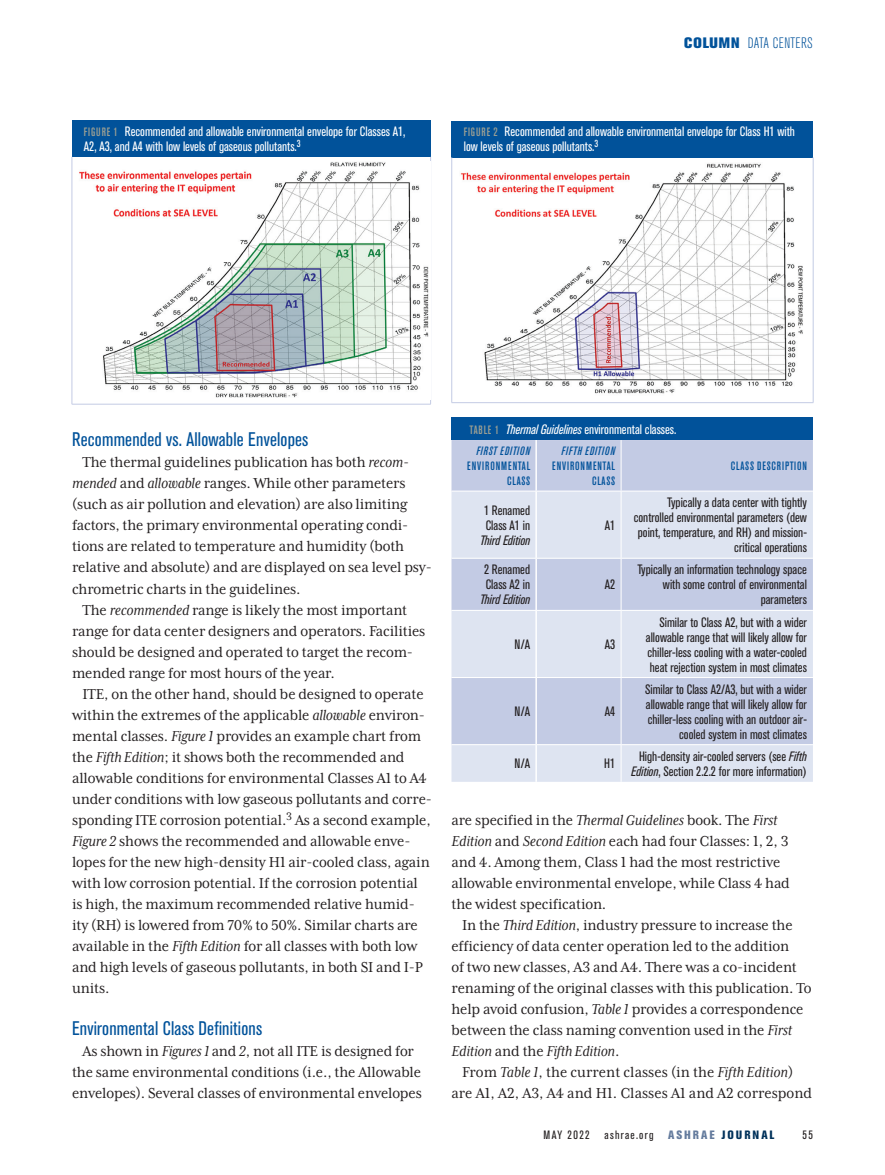
<style>
.page{position:relative;width:885px;height:1175px;background:#fff}
.page>*{position:absolute;margin:0;border:0;box-sizing:border-box;transform-origin:0 0}
.Subhead_1{font:condensed 19.5px "Akzidenz Grotesk BE";letter-spacing:.01em;color:#01529a}
.Text_Indent{font:16.5px/21px "Mrs Eaves XL Serif Nar OT";letter-spacing:-.01em;color:#231f20}
.t1{font:300 condensed 15px "Akzidenz Grotesk BE";letter-spacing:.02em;color:#01529a}
.Table_Text{font:condensed 13.5px/15px "Akzidenz Grotesk BE";color:#231f20;text-align:right}
.Figure_Photo_Header{font:condensed 13.5px/15px "Akzidenz Grotesk BE";color:#fff}
.Table_Header_Nested{font:condensed 13.5px "Akzidenz Grotesk BE";color:#fff}
.Table_Text-2{font:italic condensed 13.5px "Akzidenz Grotesk BE";color:#231f20}
.Table_Column_Header{font:500 condensed 12px/15px "Akzidenz Grotesk BE";letter-spacing:.07em;color:#01529a;text-align:right}
.t2{font:condensed 12px "Akzidenz Grotesk BE";letter-spacing:.105em;color:#231f20}
.s1{font-weight:500;font-size:12px;color:#9da093}
.s2{font-weight:800;font-stretch:normal}
.s3{font-style:italic}
.s4{font-weight:800;color:#647b9d}
.s5{font-weight:800;color:#00315a}
</style>
<div class="page">
<img style="left:460px;top:163px;width:343px;height:231px">
<div style="left:451px;top:121px;width:361px;height:36px;background:#01529a"></div>
<hr style="left:451px;top:157px;width:1px;height:245px;background:#c3cbe4">
<hr style="left:812px;top:157px;width:1px;height:245px;background:#c3cbe4">
<hr style="left:451px;top:402px;width:362px;height:1px;background:#c3cbe4">
<div style="left:72px;top:120px;width:358px;height:37px;background:#01529a"></div>
<hr style="left:72px;top:157px;width:1px;height:247px;background:#c3cbe4">
<hr style="left:430px;top:157px;width:1px;height:247px;background:#c3cbe4">
<hr style="left:72px;top:404px;width:358px;height:1px;background:#c3cbe4">
<img style="left:79px;top:162px;width:350px;height:236px">
<div style="left:451px;top:418px;width:361px;height:22px;background:#01529a"></div>
<div style="left:451px;top:440px;width:361px;height:50px;background:#c3cbe4"></div>
<svg style="left:451px;top:491px;width:361px;height:291px;background:#d3daeb"></svg>
<hr style="left:535px;top:440px;width:1px;height:50px;background:#fff">
<hr style="left:535px;top:491px;width:1px;height:67px;background:#fff">
<hr style="left:535px;top:558px;width:1px;height:52px;background:#fff">
<hr style="left:535px;top:610px;width:1px;height:67px;background:#fff">
<hr style="left:535px;top:678px;width:1px;height:66px;background:#fff">
<hr style="left:535px;top:745px;width:1px;height:37px;background:#fff">
<hr style="left:620px;top:440px;width:1px;height:50px;background:#fff">
<hr style="left:620px;top:491px;width:1px;height:67px;background:#fff">
<hr style="left:451px;top:558px;width:85px;height:1px;background:#fff">
<hr style="left:536px;top:558px;width:85px;height:1px;background:#fff">
<hr style="left:621px;top:558px;width:191px;height:1px;background:#fff">
<hr style="left:620px;top:558px;width:1px;height:52px;background:#fff">
<hr style="left:451px;top:610px;width:85px;height:1px;background:#fff">
<hr style="left:536px;top:610px;width:85px;height:1px;background:#fff">
<hr style="left:621px;top:610px;width:191px;height:1px;background:#fff">
<hr style="left:620px;top:610px;width:1px;height:67px;background:#fff">
<hr style="left:451px;top:677px;width:85px;height:1px;background:#fff">
<hr style="left:536px;top:677px;width:85px;height:1px;background:#fff">
<hr style="left:621px;top:677px;width:191px;height:1px;background:#fff">
<hr style="left:620px;top:678px;width:1px;height:66px;background:#fff">
<hr style="left:451px;top:744px;width:85px;height:1px;background:#fff">
<hr style="left:536px;top:744px;width:85px;height:1px;background:#fff">
<hr style="left:621px;top:744px;width:191px;height:1px;background:#fff">
<hr style="left:620px;top:745px;width:1px;height:37px;background:#fff">
<p class="Figure_Photo_Header" style="left:84px;top:124px;width:323px"><span class="s1">FIGURE 1</span> Recommended and allowable environmental envelope for Classes A1,<br>A2, A3, and A4 with low levels of gaseous pollutants.<sup>3</sup></p>
<p class="t1" style="left:684px;top:35px;width:130px"><span class="s2">COLUMN</span> DATA CENTERS</p>
<p class="Figure_Photo_Header" style="left:463px;top:124px;width:332px"><span class="s1">FIGURE 2</span> Recommended and allowable environmental envelope for Class H1 with low levels of gaseous pollutants.<sup>3</sup></p>
<p class="Subhead_1" style="left:72px;top:429px;width:238px">Recommended vs. Allowable Envelopes</p>
<p class="Text_Indent" style="left:72px;top:452px;width:361px;text-indent:10px">The thermal guidelines publication has both <span class="s3">recom&shy;mended</span> and <span class="s3">allowable</span> ranges. While other parameters (such as air pollution and elevation) are also limiting factors, the primary environmental operating condi&shy;tions are related to temperature and humidity (both relative and absolute) and are displayed on sea level psy&shy;chrometric charts in the guidelines.</p>
<p class="Text_Indent" style="left:72px;top:599px;width:355px;text-indent:10px">The <span class="s3">recommended</span> range is likely the most important range for data center designers and operators. Facilities should be designed and operated to target the recom&shy;mended range for most hours of the year.</p>
<p class="Text_Indent" style="left:72px;top:683px;width:361px;text-indent:10px">ITE, on the other hand, should be designed to operate within the extremes of the applicable <span class="s3">allowable</span> environ&shy;mental classes. <span class="s3">Figure 1</span> provides an example chart from the <span class="s3">Fifth Edition</span>; it shows both the recommended and allowable conditions for environmental Classes A1 to A4 under conditions with low gaseous pollutants and corre&shy;sponding ITE corrosion potential.<sup>3</sup> As a second example, <span class="s3">Figure 2</span> shows the recommended and allowable enve&shy;lopes for the new high-density H1 air-cooled class, again with low corrosion potential. If the corrosion potential is high, the maximum recommended relative humid&shy;ity (RH) is lowered from 70% to 50%. Similar charts are available in the <span class="s3">Fifth Edition</span> for all classes with both low and high levels of gaseous pollutants, in both SI and I-P units.</p>
<p class="Subhead_1" style="left:72px;top:1017px;width:191px">Environmental Class Definitions</p>
<p class="Text_Indent" style="left:72px;top:1040px;width:351px;text-align:center">As shown in <span class="s3">Figures 1</span> and <span class="s3">2</span>, not all ITE is designed for the same environmental conditions (i.e., the Allowable envelopes). Several classes of environmental envelopes</p>
<p class="Table_Header_Nested" style="left:469px;top:422px;width:208px"><span class="s1">TABLE 1</span> <span class="s3">Thermal Guidelines</span> environmental classes.</p>
<p class="Table_Column_Header" style="left:467px;top:443px;width:64px"><span class="s3">FIRST EDITION<br></span>ENVIRONMENTAL<br>CLASS</p>
<p class="Table_Column_Header" style="left:552px;top:443px;width:64px"><span class="s3">FIFTH EDITION<br></span>ENVIRONMENTAL<br>CLASS</p>
<p class="Table_Column_Header" style="left:730px;top:458px;width:77px">CLASS DESCRIPTION</p>
<p class="Table_Text" style="left:484px;top:503px;width:48px">1 Renamed</p>
<p class="Table_Text" style="left:485px;top:518px;width:46px">Class A1 in</p>
<p class="Table_Text-2" style="left:480px;top:532px;width:52px">Third Edition</p>
<p class="Table_Text" style="left:484px;top:562px;width:48px">2 Renamed</p>
<p class="Table_Text" style="left:485px;top:577px;width:46px">Class A2 in</p>
<p class="Table_Text-2" style="left:480px;top:592px;width:52px">Third Edition</p>
<p class="Table_Text" style="left:604px;top:518px;width:12px">A1</p>
<p class="Table_Text" style="left:604px;top:577px;width:12px">A2</p>
<p class="Table_Text" style="left:514px;top:637px;width:17px">N/A</p>
<p class="Table_Text" style="left:604px;top:637px;width:12px">A3</p>
<p class="Table_Text" style="left:514px;top:704px;width:17px">N/A</p>
<p class="Table_Text" style="left:604px;top:704px;width:12px">A4</p>
<p class="Table_Text" style="left:633px;top:495px;width:175px">Typically a data center with tightly controlled environmental parameters (dew point, temperature, and RH) and mission&shy;critical operations</p>
<p class="Table_Text" style="left:637px;top:562px;width:171px">Typically an information technology space with some control of environmental parameters</p>
<p class="Table_Text" style="left:645px;top:614px;width:162px;text-align:justify;text-indent:13px">Similar to Class A2, but with a wider allowable range that will likely allow for chiller-less cooling with a water-cooled heat rejection system in most climates</p>
<p class="Table_Text" style="left:645px;top:681px;width:163px">Similar to Class A2/A3, but with a wider allowable range that will likely allow for chiller-less cooling with an outdoor air&shy;cooled system in most climates</p>
<p class="Table_Text" style="left:514px;top:756px;width:17px">N/A</p>
<p class="Table_Text" style="left:604px;top:756px;width:12px">H1</p>
<p class="Table_Text" style="left:631px;top:749px;width:177px;text-align:center">High-density air-cooled servers (see <span class="s3">Fifth<br>Edition</span>, Section 2.2.2 for more information)</p>
<p class="Text_Indent" style="left:451px;top:809px;width:340px">are specified in the <span class="s3">Thermal Guidelines</span> book. The <span class="s3">First Edition</span> and <span class="s3">Second Edition</span> each had four Classes: 1, 2, 3 and 4. Among them, Class 1 had the most restrictive allowable environmental envelope, while Class 4 had the widest specification.</p>
<p class="Text_Indent" style="left:451px;top:914px;width:361px;text-indent:10px">In the <span class="s3">Third Edition</span>, industry pressure to increase the efficiency of data center operation led to the addition<br>of two new classes, A3 and A4. There was a co-incident renaming of the original classes with this publication. To help avoid confusion, <span class="s3">Table 1</span> provides a correspondence between the class naming convention used in the <span class="s3">First Edition</span> and the <span class="s3">Fifth Edition</span>.</p>
<p class="Text_Indent" style="left:451px;top:1061px;width:362px;text-align:center">From <span class="s3">Table 1</span>, the current classes (in the <span class="s3">Fifth Edition</span>)<br>are A1, A2, A3, A4 and H1. Classes A1 and A2 correspond</p>
<p class="t2" style="left:543px;top:1128px;width:233px">MAY 2022 ashrae.org <span class="s4">ASHRAE</span> <span class="s5">JOURNAL</span></p>
<p class="t2" style="left:802px;top:1128px;width:12px">55</p>
</div>
